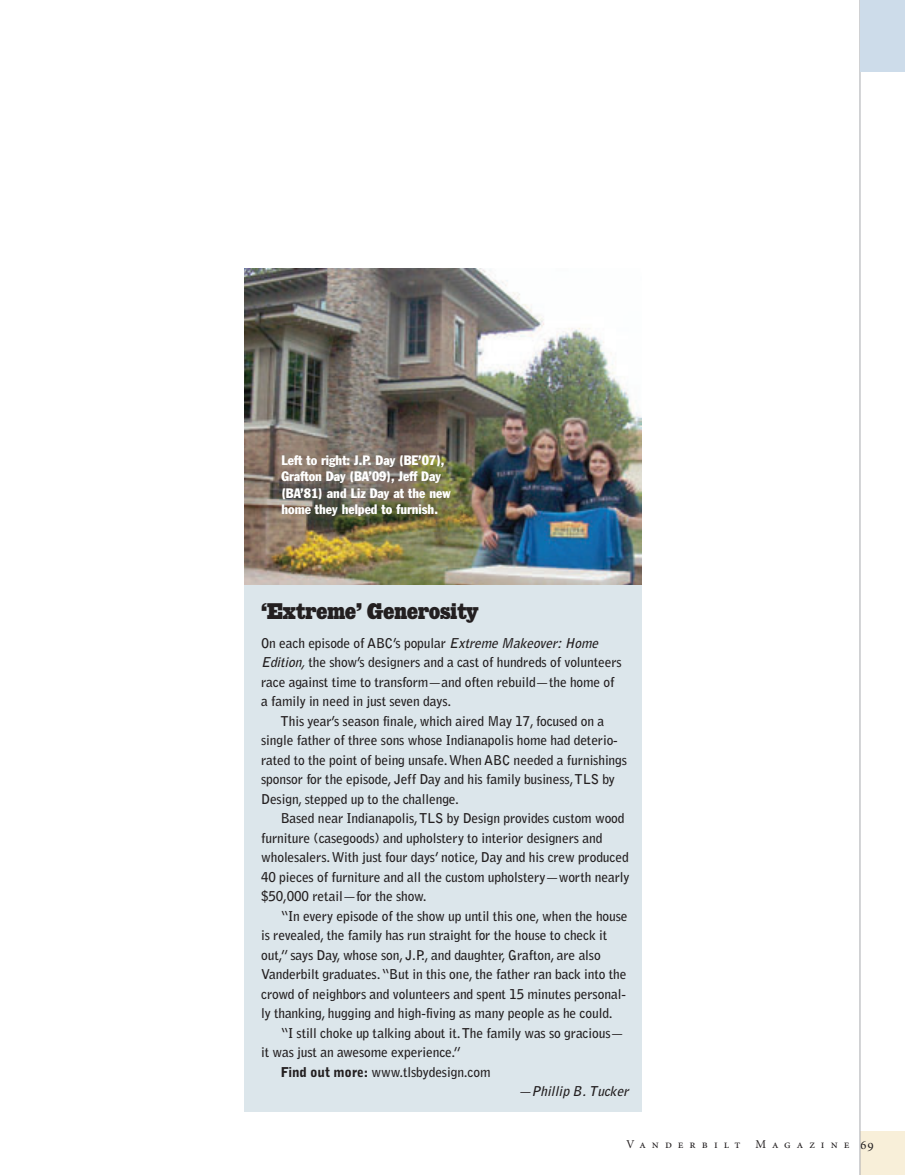
<style>
.page{position:relative;width:905px;height:1175px;background:#fff}
.page>*{position:absolute;margin:0;border:0;box-sizing:border-box;transform-origin:0 0}
.t1{font:22.5px "Giza Five Three";color:#231f20}
.t2{font:700 13.5px/19.5px "Bell Gothic";letter-spacing:-.01em;color:#231f20}
.t3{font:condensed 13.5px/16.5px "Franklin Gothic";color:#fff}
.t4{font:italic 700 13.5px "Bell Gothic";color:#231f20}
.t5{font:12px "Minion Regular SC";letter-spacing:.5em;color:#231f20}
.s1{font-style:italic}
.s2{font-weight:900}
.s3{font-size:13.5px}
</style>
<div class="page">
<div style="left:860px;top:1131px;width:44px;height:43px;background:#f8efd9"></div>
<div style="left:244px;top:268px;width:397px;height:844px;background:#dce6eb"></div>
<img style="left:244px;top:268px;width:397px;height:317px">
<hr style="left:859px;top:0;width:1px;height:1174px;background:#a8a9ad">
<div style="left:860px;top:0;width:44px;height:72px;background:#cddcea"></div>
<p class="t3" style="left:281px;top:452px;width:171px">Left to right: J.P. Day (BE’07),<br>Grafton Day (BA’09), Jeff Day (BA’81) and Liz Day at the new home they helped to furnish.</p>
<h1 class="t1" style="left:261px;top:598px;width:219px">‘Extreme’ Generosity</h1>
<p class="t2" style="left:261px;top:634px;width:362px">On each episode of ABC’s popular <span class="s1">ExtremeMakeover:Home Edition,</span> the show’s designers and a cast of hundreds of volunteers race against time to transform—and often rebuild—the home of a family in need in just seven days.</p>
<p class="t2" style="left:261px;top:712px;width:367px;text-indent:19px">This year’s season finale, which aired May 17, focused on a single father of three sons whose Indianapolis home had deterio&shy;rated to the point of being unsafe.When ABC needed a furnishings sponsor for the episode, Jeff Day and his family business,TLS by Design, stepped up to the challenge.</p>
<p class="t2" style="left:261px;top:809px;width:369px;text-indent:19px">Based near Indianapolis,TLS by Design provides custom wood furniture (casegoods) and upholstery to interior designers and wholesalers.With just four days’ notice, Day and his crew produced 40 pieces of furniture and all the custom upholstery—worth nearly $50,000 retail—for the show.</p>
<p class="t2" style="left:261px;top:907px;width:368px;text-indent:19px">“In every episode of the show up until this one, when the house is revealed, the family has run straight for the house to check it out,” says Day, whose son, J.P., and daughter, Grafton, are also Vanderbilt graduates.“But in this one, the father ran back into the crowd of neighbors and volunteers and spent 15 minutes personal&shy;ly thanking, hugging and high-fiving as many people as he could.</p>
<p class="t2" style="left:281px;top:1024px;width:345px">“I still choke up talking about it.The family was so gracious—</p>
<p class="t2" style="left:261px;top:1043px;width:202px">it was just an awesome experience.”</p>
<p class="t2" style="left:281px;top:1063px;width:211px"><span class="s2">Find out more:</span> www.tlsbydesign.com</p>
<p class="t4" style="left:519px;top:1086px;width:112px">—Phillip B. Tucker</p>
<p class="t5" style="left:626px;top:1138px;width:115px">Vanderbilt</p>
<p class="t5" style="left:755px;top:1138px;width:120px">Magazine <span class="s3">69</span></p>
</div>
